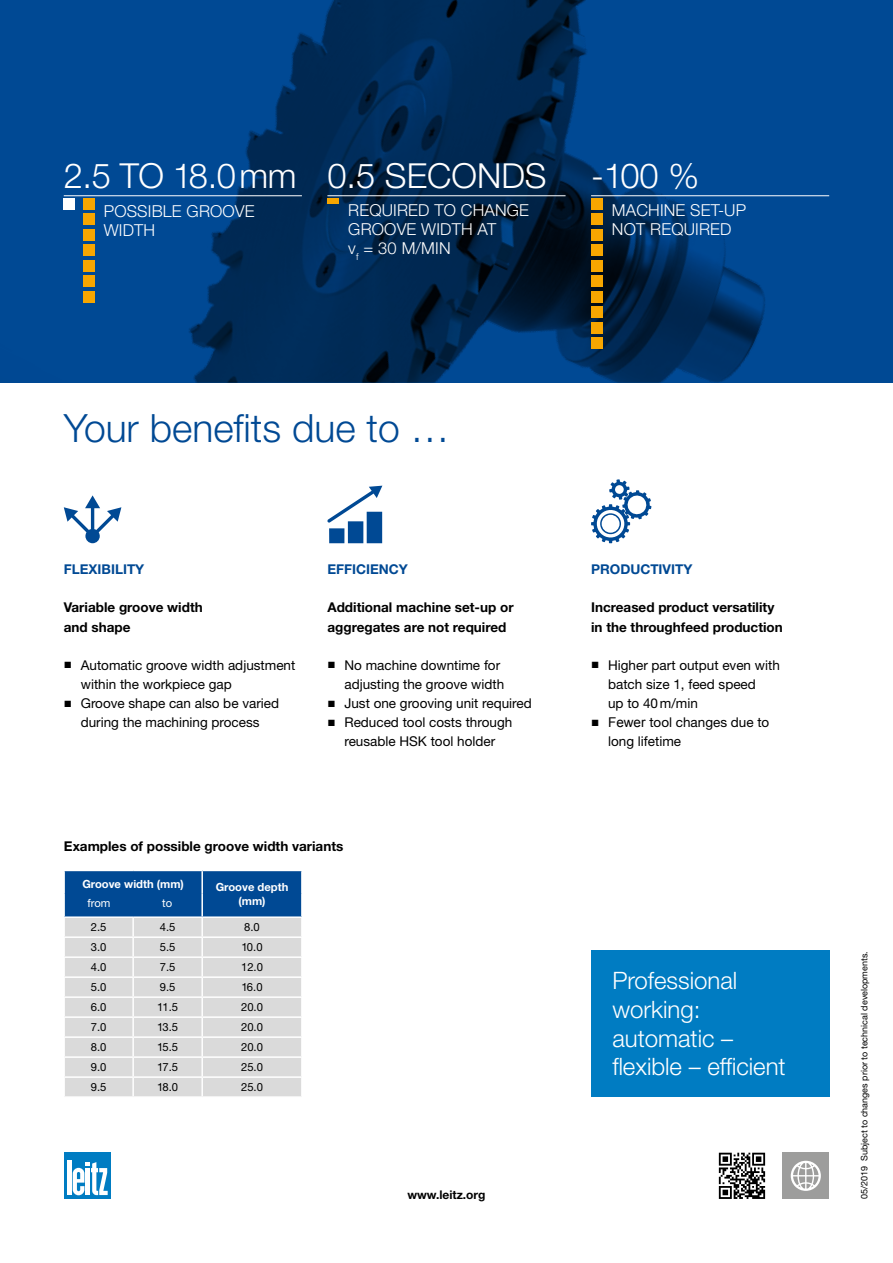
<style>
.page{position:relative;width:893px;height:1263px;background:#fff}
.page>*{position:absolute;margin:0;border:0;box-sizing:border-box;transform-origin:0 0}
.t1{font:300 39px "Helvetica Neue LT Pro";color:#004994}
.t2{font:300 34.5px "Helvetica Neue LT Pro";color:#fff}
.t3{font:300 24px/28.8px "Helvetica Neue LT Pro";color:#fff}
.t4{font:300 16.5px/19.2px "Helvetica Neue LT Pro";letter-spacing:.01em;color:#fff}
.t5{font:13.5px/19.2px "Helvetica Neue LT Pro";color:#000}
.t6{font:700 13.5px/19.2px "Helvetica Neue LT Pro";color:#000}
.t7{font:700 13.5px "Helvetica Neue LT Pro";color:#004994}
.t8{font:700 12px "Helvetica Neue LT Pro";color:#000}
.t9{font:11.25px "Helvetica Neue LT Pro";letter-spacing:-.075em;color:#000}
.t10{font:700 11.25px/13.5px "Helvetica Neue LT Pro";color:#fff;text-align:center}
.t11{font:11.25px "Helvetica Neue LT Pro";color:#fff}
.t12{font:9px "Helvetica Neue LT Pro";color:#000}
.s1{font-family:"Arial"}
</style>
<div class="page">
<svg style="left:0;top:0;width:893px;height:383px;background:#003a76"></svg>
<div style="left:64px;top:1152px;width:47px;height:47px;background:#007cc2"></div>
<div style="left:67px;top:1160px;width:5px;height:35px;background:#fff"></div>
<svg style="left:73px;top:1162px;width:35px;height:33px"></svg>
<svg style="left:64px;top:495px;width:57px;height:48px"></svg>
<div style="left:367px;top:512px;width:15px;height:31px;background:#004994"></div>
<div style="left:348px;top:521px;width:15px;height:22px;background:#004994"></div>
<div style="left:329px;top:528px;width:15px;height:15px;background:#004994"></div>
<svg style="left:327px;top:486px;width:55px;height:37px"></svg>
<svg style="left:591px;top:479px;width:60px;height:64px"></svg>
<hr style="left:64px;top:195px;width:238px;height:1px;background:#fff">
<hr style="left:327px;top:195px;width:239px;height:1px;background:#fff">
<hr style="left:591px;top:195px;width:238px;height:1px;background:#fff">
<div style="left:327px;top:198px;width:12px;height:6px;background:#f7a600"></div>
<div style="left:591px;top:244px;width:11px;height:12px;background:#f7a600"></div>
<div style="left:591px;top:229px;width:11px;height:11px;background:#f7a600"></div>
<div style="left:591px;top:213px;width:11px;height:12px;background:#f7a600"></div>
<div style="left:591px;top:198px;width:11px;height:11px;background:#f7a600"></div>
<div style="left:591px;top:291px;width:11px;height:11px;background:#f7a600"></div>
<div style="left:591px;top:275px;width:11px;height:12px;background:#f7a600"></div>
<div style="left:591px;top:260px;width:11px;height:11px;background:#f7a600"></div>
<div style="left:591px;top:337px;width:11px;height:12px;background:#f7a600"></div>
<div style="left:591px;top:322px;width:11px;height:11px;background:#f7a600"></div>
<div style="left:591px;top:306px;width:11px;height:12px;background:#f7a600"></div>
<div style="left:64px;top:198px;width:11px;height:11px;background:#fff"></div>
<div style="left:83px;top:291px;width:11px;height:11px;background:#f7a600"></div>
<div style="left:83px;top:275px;width:11px;height:12px;background:#f7a600"></div>
<div style="left:83px;top:229px;width:11px;height:11px;background:#f7a600"></div>
<div style="left:83px;top:213px;width:11px;height:12px;background:#f7a600"></div>
<div style="left:83px;top:198px;width:11px;height:11px;background:#f7a600"></div>
<div style="left:83px;top:260px;width:11px;height:11px;background:#f7a600"></div>
<div style="left:83px;top:244px;width:11px;height:12px;background:#f7a600"></div>
<div style="left:783px;top:1153px;width:46px;height:46px;background:#9d9d9c"></div>
<svg style="left:791px;top:1161px;width:30px;height:30px"></svg>
<svg style="left:719px;top:1153px;width:46px;height:46px"></svg>
<svg style="left:64px;top:870px;width:238px;height:226px;background:#b1c0cf"></svg>
<div style="left:591px;top:951px;width:238px;height:146px;background:#007cc2"></div>
<h2 class="t2" style="left:64px;top:154px;width:234px">2.5 TO 18.0mm</h2>
<p class="t4" style="left:104px;top:201px;width:152px">POSSIBLE GROOVE<br>WIDTH</p>
<h2 class="t2" style="left:327px;top:154px;width:221px">0.5 SECONDS</h2>
<h2 class="t2" style="left:591px;top:154px;width:109px">-100 %</h2>
<p class="t4" style="left:348px;top:200px;width:182px">REQUIRED TO CHANGE<br>GROOVE WIDTH AT<br>v<sub>f</sub> = 30 M/MIN</p>
<p class="t4" style="left:612px;top:200px;width:136px">MACHINE SET-UP<br>NOT REQUIRED</p>
<h1 class="t1" style="left:64px;top:404px;width:387px">Your benefits due to …</h1>
<p class="t7" style="left:64px;top:561px;width:82px">FLEXIBILITY</p>
<p class="t6" style="left:64px;top:598px;width:140px">Variable groove width and shape</p>
<p class="t5" style="left:81px;top:655px;width:216px;text-indent:-17px"><span class="s1">■</span> Automatic groove width adjustment within the workpiece gap</p>
<p class="t5" style="left:64px;top:693px;width:217px;text-align:center"><span class="s1">■</span> Groove shape can also be varied during the machining process</p>
<p class="t7" style="left:327px;top:561px;width:82px">EFFICIENCY</p>
<p class="t6" style="left:327px;top:598px;width:188px">Additional machine set-up or aggregates are not required</p>
<p class="t5" style="left:327px;top:655px;width:178px;text-align:right"><span class="s1">■</span> No machine downtime for adjusting the groove width</p>
<p class="t5" style="left:327px;top:693px;width:206px"><span class="s1">■</span> Just one grooving unit required</p>
<p class="t5" style="left:327px;top:712px;width:186px;text-align:center"><span class="s1">■</span> Reduced tool costs through reusable HSK tool holder</p>
<p class="t6" style="left:64px;top:836px;width:281px">Examples of possible groove width variants</p>
<p class="t10" style="left:82px;top:877px;width:103px">Groove width (mm)</p>
<p class="t10" style="left:216px;top:880px;width:74px">Groove depth (mm)</p>
<p class="t11" style="left:88px;top:896px;width:24px">from</p>
<p class="t11" style="left:162px;top:896px;width:12px">to</p>
<p class="t9" style="left:91px;top:920px;width:17px">2.5</p>
<p class="t9" style="left:160px;top:920px;width:17px">4.5</p>
<p class="t9" style="left:244px;top:920px;width:17px">8.0</p>
<p class="t9" style="left:91px;top:940px;width:17px">3.0</p>
<p class="t9" style="left:160px;top:940px;width:17px">5.5</p>
<p class="t9" style="left:242px;top:940px;width:23px">10.0</p>
<p class="t9" style="left:91px;top:960px;width:17px">4.0</p>
<p class="t9" style="left:160px;top:960px;width:17px">7.5</p>
<p class="t9" style="left:241px;top:960px;width:23px">12.0</p>
<p class="t9" style="left:91px;top:980px;width:17px">5.0</p>
<p class="t9" style="left:160px;top:980px;width:17px">9.5</p>
<p class="t9" style="left:242px;top:980px;width:23px">16.0</p>
<p class="t9" style="left:91px;top:1000px;width:17px">6.0</p>
<p class="t9" style="left:157px;top:1000px;width:22px">11.5</p>
<p class="t9" style="left:241px;top:1000px;width:23px">20.0</p>
<p class="t9" style="left:91px;top:1020px;width:17px">7.0</p>
<p class="t9" style="left:157px;top:1020px;width:23px">13.5</p>
<p class="t9" style="left:241px;top:1020px;width:23px">20.0</p>
<p class="t9" style="left:91px;top:1040px;width:17px">8.0</p>
<p class="t9" style="left:157px;top:1040px;width:23px">15.5</p>
<p class="t9" style="left:241px;top:1040px;width:23px">20.0</p>
<p class="t9" style="left:91px;top:1060px;width:17px">9.0</p>
<p class="t9" style="left:157px;top:1060px;width:23px">17.5</p>
<p class="t9" style="left:241px;top:1060px;width:23px">25.0</p>
<p class="t9" style="left:91px;top:1080px;width:17px">9.5</p>
<p class="t9" style="left:157px;top:1080px;width:23px">18.0</p>
<p class="t9" style="left:241px;top:1080px;width:23px">25.0</p>
<p class="t8" style="left:407px;top:1187px;width:80px">www.leitz.org</p>
<p class="t7" style="left:591px;top:561px;width:103px">PRODUCTIVITY</p>
<p class="t6" style="left:591px;top:598px;width:193px">Increased product versatility in the throughfeed production</p>
<p class="t5" style="left:608px;top:655px;width:173px;text-indent:-17px"><span class="s1">■</span> Higher part output even with batch size 1, feed speed<br>up to 40m/min</p>
<p class="t5" style="left:608px;top:712px;width:163px;text-indent:-17px"><span class="s1">■ Fewer</span> tool changes due to long lifetime</p>
<h3 class="t3" style="left:612px;top:965px;width:175px">Professional working: automatic – flexible – efficient</h3>
<p class="t12" style="left:859px;top:1199px;width:249px;rotate:-90deg">05/2019 Subject to changes prior to technical developments.</p>
</div>
